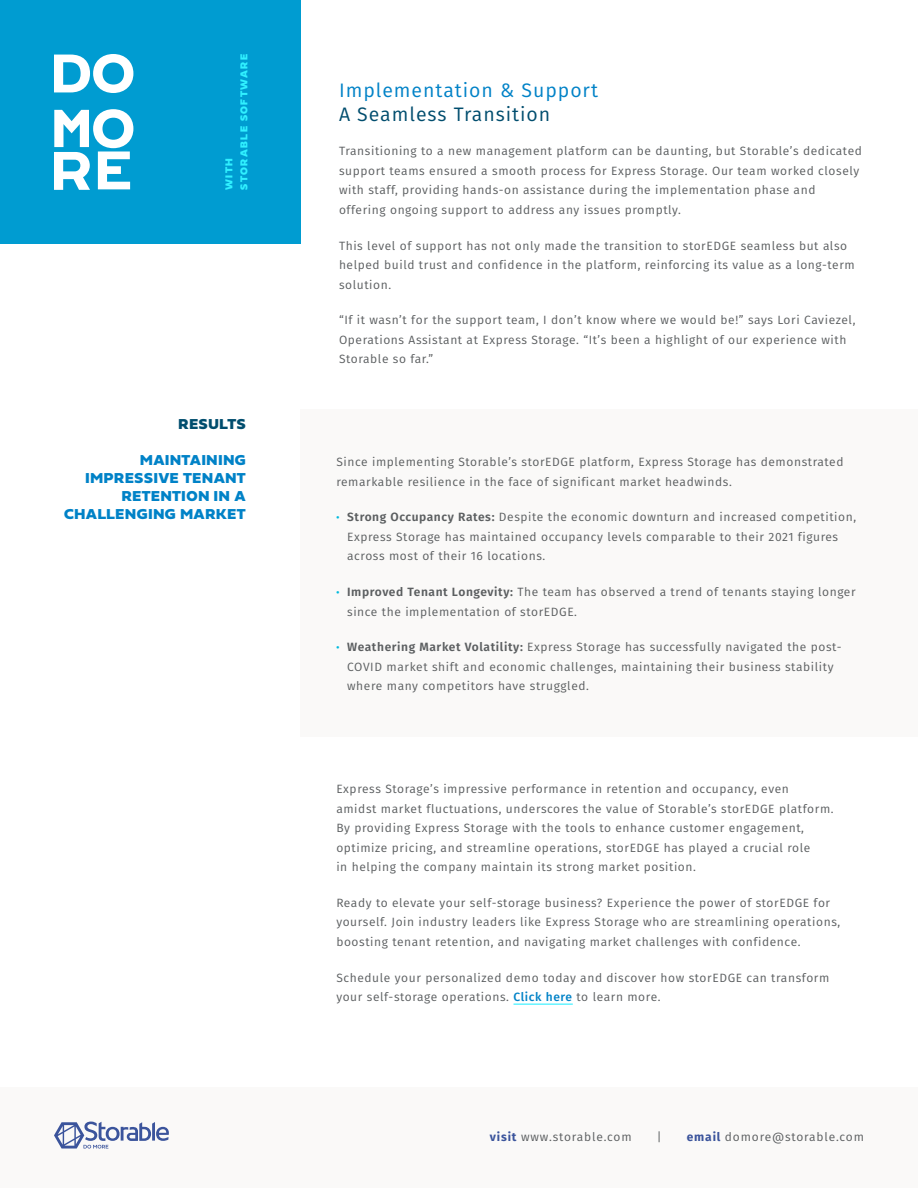
<style>
.page{position:relative;width:918px;height:1188px;background:#fff}
.page>*{position:absolute;margin:0;border:0;box-sizing:border-box;transform-origin:0 0}
.t1{font:19.5px "Fira Sans";letter-spacing:.05em;color:#0082c7}
.t2{font:19.5px "Fira Sans";letter-spacing:.05em;color:#004d6e}
.t3{font:15px/18px "Fieldwork Geo Black";letter-spacing:.04em;color:#0082c7;text-align:right}
.t4{font:15px "Fieldwork Geo Black";letter-spacing:.045em;color:#004d6e}
.t5{font:12px/19.5px "Fira Sans";letter-spacing:.05em;color:#5b5e60}
.t6{font:12px "Fira Sans";letter-spacing:.07em;color:#5b5e60}
.t7{font:10.5px/15px "Fieldwork Geo Black";letter-spacing:.125em;color:#30f0ff}
.s1{font-weight:800;color:#00bade}
.s2{font-weight:600}
.s3{font-weight:500;color:#0082c7}
.s4{font-weight:700;color:#3b549c}
</style>
<div class="page">
<div style="left:0;top:1087px;width:918px;height:101px;background:#faf9f8"></div>
<svg style="left:54px;top:1122px;width:115px;height:27px"></svg>
<div style="left:0;top:0;width:300px;height:244px;background:#009cd1"></div>
<svg style="left:54px;top:54px;width:79px;height:39px"></svg>
<svg style="left:54px;top:109px;width:79px;height:81px"></svg>
<div style="left:300px;top:409px;width:618px;height:327px;background:#faf9f8"></div>
<hr style="left:514px;top:1004px;width:59px;height:1px;background:#30f0ff">
<p class="t7" style="left:220px;top:190px;width:137px;rotate:-90deg">WITH<br>STORABLE SOFTWARE</p>
<p class="t4" style="left:179px;top:411px;width:69px">RESULTS</p>
<p class="t3" style="left:64px;top:450px;width:183px">MAINTAINING<br>IMPRESSIVE TENANT<br>RETENTION IN A<br>CHALLENGING MARKET</p>
<h1 class="t1" style="left:339px;top:76px;width:261px">Implementation &amp; Support</h1>
<h1 class="t2" style="left:339px;top:100px;width:213px">A Seamless Transition</h1>
<p class="t5" style="left:339px;top:141px;width:524px">Transitioning to a new management platform can be daunting, but Storable’s dedicated support teams ensured a smooth process for Express Storage. Our team worked closely with staff, providing hands-on assistance during the implementation phase and offering ongoing support to address any issues promptly.</p>
<p class="t5" style="left:339px;top:235px;width:517px">This level of support has not only made the transition to storEDGE seamless but also helped build trust and confidence in the platform, reinforcing its value as a long-term solution.</p>
<p class="t5" style="left:339px;top:310px;width:518px">“If it wasn’t for the support team, I don’t know where we would be!” says Lori Caviezel,<br>Operations Assistant at Express Storage. “It’s been a highlight of our experience with<br>Storable so far.”</p>
<p class="t5" style="left:336px;top:452px;width:509px">Since implementing Storable’s storEDGE platform, Express Storage has demonstrated remarkable resilience in the face of significant market headwinds.</p>
<p class="t5" style="left:347px;top:507px;width:510px;text-indent:-11px"><span class="s1">·</span> <span class="s2">Strong Occupancy Rates:</span> Despite the economic downturn and increased competition,<br>Express Storage has maintained occupancy levels comparable to their 2021 figures across most of their 16 locations.</p>
<p class="t5" style="left:347px;top:582px;width:510px;text-indent:-11px"><span class="s1">·</span> <span class="s2">Improved Tenant Longevity:</span> The team has observed a trend of tenants staying longer since the implementation of storEDGE.</p>
<p class="t5" style="left:347px;top:637px;width:496px;text-indent:-11px"><span class="s1">·</span> <span class="s2">Weathering Market Volatility:</span> Express Storage has successfully navigated the post-<br>COVID market shift and economic challenges, maintaining their business stability where many competitors have struggled.</p>
<p class="t5" style="left:336px;top:779px;width:499px">Express Storage’s impressive performance in retention and occupancy, even<br>amidst market fluctuations, underscores the value of Storable’s storEDGE platform.<br>By providing Express Storage with the tools to enhance customer engagement, optimize pricing, and streamline operations, storEDGE has played a crucial role<br>in helping the company maintain its strong market position.</p>
<p class="t5" style="left:336px;top:893px;width:505px">Ready to elevate your self-storage business? Experience the power of storEDGE for yourself. Join industry leaders like Express Storage who are streamlining operations, boosting tenant retention, and navigating market challenges with confidence.</p>
<p class="t5" style="left:336px;top:967px;width:495px">Schedule your personalized demo today and discover how storEDGE can transform your self-storage operations. <span class="s3">Click here</span> to learn more.</p>
<p class="t6" style="left:490px;top:1128px;width:143px"><span class="s4">visit</span> www.storable.com</p>
<p class="t5" style="left:657px;top:1127px;width:6px">|</p>
<p class="t6" style="left:687px;top:1128px;width:179px"><span class="s4">email</span> domore@storable.com</p>
</div>
